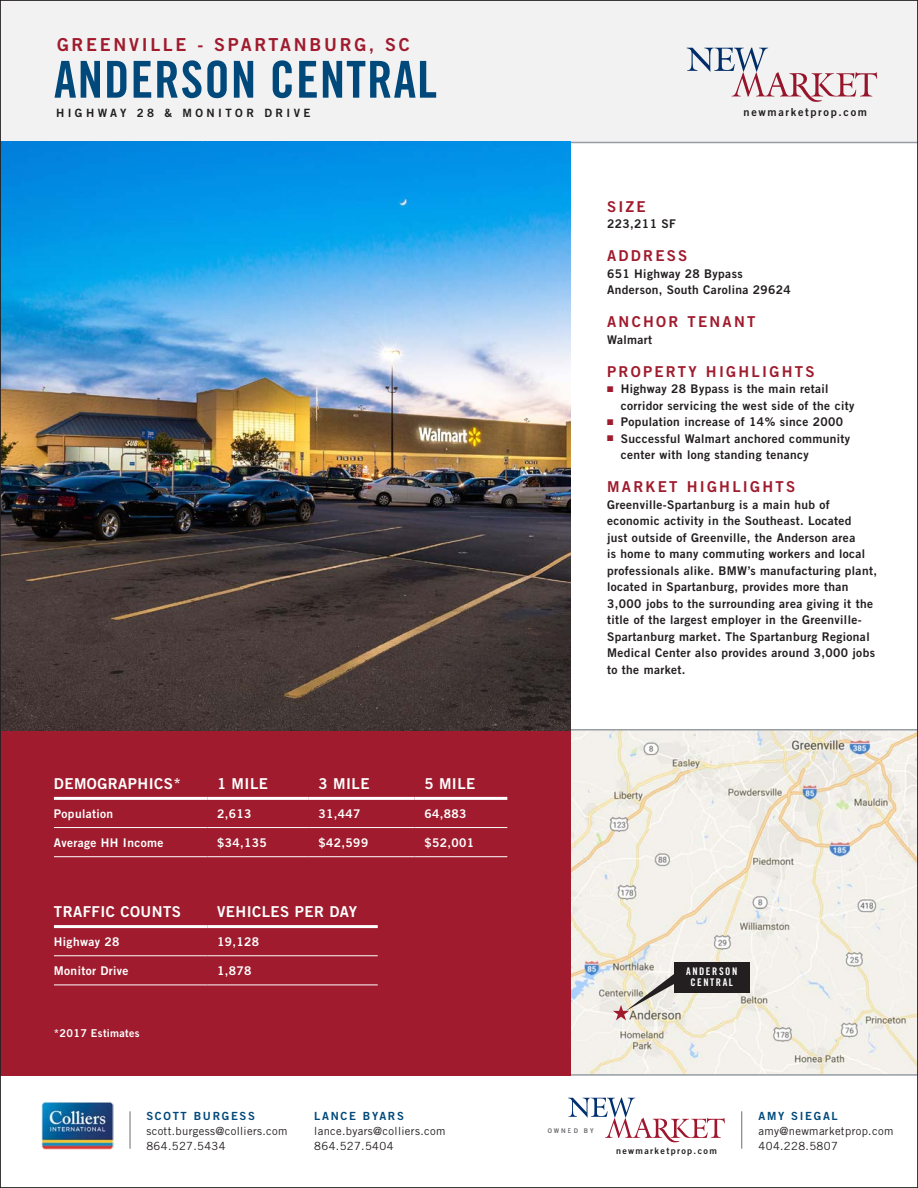
<style>
.page{position:relative;width:918px;height:1188px;background:#fff}
.page>*{position:absolute;margin:0;border:0;box-sizing:border-box;transform-origin:0 0}
.t1{font:51px "Trade Gothic Bold Cond Twenty";letter-spacing:.02em;color:#01497b}
.t2{font:17.85px "Trade Gothic Bold Two";letter-spacing:.15em;color:#9f1b2d}
.t3{font:15px "Trade Gothic Bold Two";letter-spacing:.15em;color:#9f1b2d}
.t4{font:15px "Trade Gothic Bold Two";letter-spacing:.03em;color:#fff}
.t5{font:12px/16.5px "Trade Gothic Bold Two";letter-spacing:.03em;color:#231f20}
.t6{font:12px "Trade Gothic Bold Two";letter-spacing:.03em;color:#fff}
.t7{font:11.4px "Trade Gothic Bold Two";letter-spacing:.3em;color:#231f20}
.t8{font:11.25px "Trade Gothic";letter-spacing:.03em;color:#231f20}
.t9{font:11.25px "Trade Gothic Bold Two";letter-spacing:.15em;color:#01497b}
.t10{font:10.95px "Trade Gothic Bold Two";letter-spacing:.15em;color:#231f20}
.t11{font:10.8px "Trade Gothic Bold Two";letter-spacing:.03em;color:#fff}
.t12{font:10.5px "Trade Gothic Bold Cond Twenty";letter-spacing:.15em;color:#fff}
.t13{font:9px "Trade Gothic Bold Two";letter-spacing:.15em;color:#231f20}
.t14{font:6.45px "Trade Gothic Bold Two";letter-spacing:.3em;color:#6c6d70}
.s1{color:#9f1b2d}
</style>
<div class="page">
<img style="left:570px;top:730px;width:346px;height:344px">
<div style="left:674px;top:962px;width:76px;height:30px;background:#231f20"></div>
<svg style="left:613px;top:972px;width:64px;height:48px;background:#cfc8be"></svg>
<hr style="left:130px;top:1111px;width:1px;height:38px;background:#6c6d70">
<div style="left:0;top:0;width:918px;height:142px;background:#f2f2f3"></div>
<hr style="left:741px;top:1111px;width:1px;height:38px;background:#6c6d70">
<hr style="left:570px;top:729px;width:348px;height:1px;background:#969da5">
<hr style="left:570px;top:1074px;width:348px;height:2px;background:#969da5">
<hr style="left:570px;top:142px;width:348px;height:1px;background:#969da5">
<div style="left:0;top:729px;width:570px;height:347px;background:#9f1b2d"></div>
<hr style="left:54px;top:827px;width:153px;height:1px;background:#fff">
<hr style="left:207px;top:827px;width:102px;height:1px;background:#fff">
<hr style="left:309px;top:827px;width:106px;height:1px;background:#fff">
<hr style="left:415px;top:827px;width:92px;height:1px;background:#fff">
<hr style="left:54px;top:856px;width:153px;height:1px;background:#fff">
<hr style="left:207px;top:856px;width:102px;height:1px;background:#fff">
<hr style="left:309px;top:856px;width:106px;height:1px;background:#fff">
<hr style="left:415px;top:856px;width:92px;height:1px;background:#fff">
<hr style="left:54px;top:797px;width:153px;height:3px;background:#fff">
<hr style="left:207px;top:797px;width:102px;height:3px;background:#fff">
<hr style="left:309px;top:797px;width:106px;height:3px;background:#fff">
<hr style="left:415px;top:797px;width:92px;height:3px;background:#fff">
<hr style="left:54px;top:955px;width:153px;height:1px;background:#fff">
<hr style="left:207px;top:955px;width:171px;height:1px;background:#fff">
<hr style="left:54px;top:985px;width:153px;height:1px;background:#fff">
<hr style="left:207px;top:985px;width:171px;height:1px;background:#fff">
<hr style="left:54px;top:925px;width:153px;height:3px;background:#fff">
<hr style="left:207px;top:925px;width:171px;height:3px;background:#fff">
<img style="left:41px;top:1101px;width:73px;height:49px">
<img style="left:2px;top:142px;width:568px;height:588px">
<svg style="left:687px;top:48px;width:190px;height:54px"></svg>
<svg style="left:568px;top:1098px;width:157px;height:44px"></svg>
<p class="t2" style="left:57px;top:34px;width:354px">GREENVILLE - SPARTANBURG, SC</p>
<p class="t1" style="left:54px;top:49px;width:385px">ANDERSON CENTRAL</p>
<p class="t7" style="left:56px;top:106px;width:256px">HIGHWAY 28 &amp; MONITOR DRIVE</p>
<p class="t4" style="left:54px;top:774px;width:129px">DEMOGRAPHICS*</p>
<p class="t4" style="left:217px;top:774px;width:52px">1 MILE</p>
<p class="t4" style="left:319px;top:774px;width:52px">3 MILE</p>
<p class="t4" style="left:424px;top:774px;width:52px">5 MILE</p>
<p class="t6" style="left:54px;top:806px;width:61px">Population</p>
<p class="t6" style="left:217px;top:806px;width:36px">2,613</p>
<p class="t6" style="left:319px;top:806px;width:44px">31,447</p>
<p class="t6" style="left:424px;top:806px;width:44px">64,883</p>
<p class="t6" style="left:54px;top:835px;width:111px">Average HH Income</p>
<p class="t6" style="left:217px;top:835px;width:51px">$34,135</p>
<p class="t6" style="left:319px;top:835px;width:51px">$42,599</p>
<p class="t6" style="left:424px;top:835px;width:51px">$52,001</p>
<p class="t4" style="left:54px;top:902px;width:129px">TRAFFIC COUNTS</p>
<p class="t4" style="left:217px;top:902px;width:142px">VEHICLES PER DAY</p>
<p class="t6" style="left:54px;top:934px;width:67px">Highway 28</p>
<p class="t6" style="left:217px;top:934px;width:44px">19,128</p>
<p class="t6" style="left:54px;top:963px;width:76px">Monitor Drive</p>
<p class="t6" style="left:217px;top:963px;width:36px">1,878</p>
<p class="t11" style="left:54px;top:1027px;width:87px">*2017 Estimates</p>
<p class="t9" style="left:146px;top:1109px;width:110px">SCOTT BURGESS</p>
<p class="t8" style="left:146px;top:1124px;width:143px">scott.burgess@colliers.com</p>
<p class="t8" style="left:146px;top:1139px;width:81px">864.527.5434</p>
<p class="t9" style="left:314px;top:1109px;width:91px">LANCE BYARS</p>
<p class="t8" style="left:314px;top:1124px;width:133px">lance.byars@colliers.com</p>
<p class="t8" style="left:314px;top:1139px;width:81px">864.527.5404</p>
<p class="t10" style="left:744px;top:105px;width:125px">newmarketprop.com</p>
<p class="t3" style="left:607px;top:197px;width:40px">SIZE</p>
<p class="t5" style="left:607px;top:216px;width:70px">223,211 SF</p>
<p class="t3" style="left:607px;top:247px;width:82px">ADDRESS</p>
<p class="t5" style="left:607px;top:265px;width:137px">651 Highway 28 Bypass</p>
<p class="t5" style="left:607px;top:282px;width:185px">Anderson, South Carolina 29624</p>
<p class="t3" style="left:607px;top:313px;width:150px">ANCHOR TENANT</p>
<p class="t5" style="left:607px;top:331px;width:47px">Walmart</p>
<p class="t3" style="left:607px;top:362px;width:209px">PROPERTY HIGHLIGHTS</p>
<p class="t5" style="left:621px;top:381px;width:235px;text-indent:-13px"><span class="s1">■</span> Highway 28 Bypass is the main retail corridor servicing the west side of the city</p>
<p class="t5" style="left:607px;top:414px;width:238px"><span class="s1">■</span> Population increase of 14% since 2000</p>
<p class="t5" style="left:621px;top:430px;width:231px;text-indent:-14px"><span class="s1">■</span> Successful Walmart anchored community center with long standing tenancy</p>
<p class="t3" style="left:607px;top:478px;width:190px">MARKET HIGHLIGHTS</p>
<p class="t5" style="left:607px;top:496px;width:271px">Greenville-Spartanburg is a main hub of economic activity in the Southeast. Located<br>just outside of Greenville, the Anderson area<br>is home to many commuting workers and local professionals alike. BMW’s manufacturing plant, located in Spartanburg, provides more than 3,000 jobs to the surrounding area giving it the title of the largest employer in the Greenville-Spartanburg market. The Spartanburg Regional Medical Center also provides around 3,000 jobs to the market.</p>
<p class="t12" style="left:686px;top:965px;width:53px">ANDERSON</p>
<p class="t12" style="left:690px;top:975px;width:44px">CENTRAL</p>
<p class="t14" style="left:548px;top:1127px;width:47px">OWNED BY</p>
<p class="t13" style="left:616px;top:1145px;width:102px">newmarketprop.com</p>
<p class="t9" style="left:759px;top:1109px;width:81px">AMY SIEGAL</p>
<p class="t8" style="left:759px;top:1124px;width:136px">amy@newmarketprop.com</p>
<p class="t8" style="left:759px;top:1139px;width:81px">404.228.5807</p>
</div>
